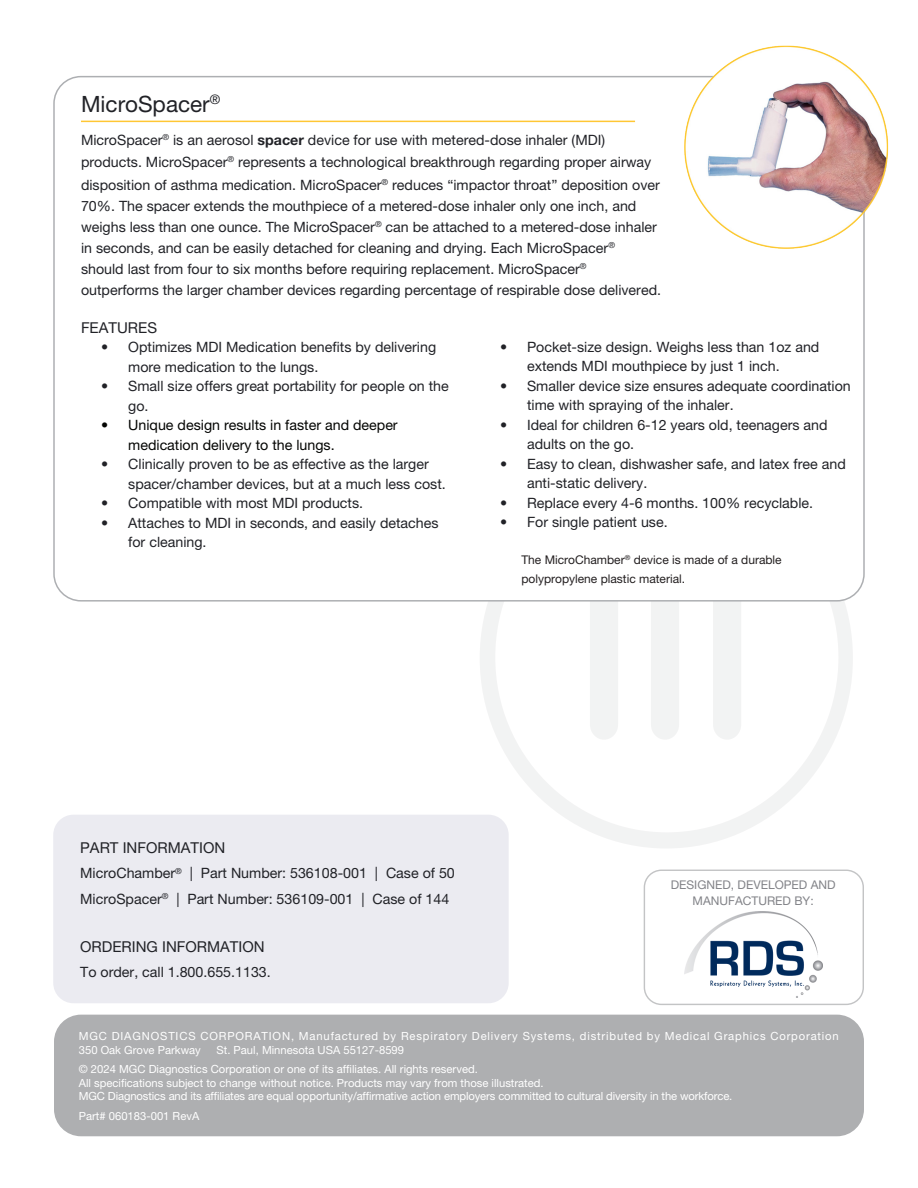
<style>
.page{position:relative;width:918px;height:1188px;background:#fff}
.page>*{position:absolute;margin:0;border:0;box-sizing:border-box;transform-origin:0 0}
.bodycopy_-_white{font:22.5px "Helvetica Neue LT Pro";color:#212227}
.bodycopy_-_white-2{font:15px "Helvetica Neue LT Pro";color:#212227}
.bodycopy_-_white-3{font:14.25px/19.5px "Helvetica Neue LT Pro";color:#212227}
.t1{font:14.25px/19.5px "Helvetica Neue LT Pro";color:#040503}
.bodycopy_-_white-4{font:12px/19.5px "Helvetica Neue LT Pro";color:#231f20}
.bodycopy_-_grey{font:12px/16.5px "Helvetica Neue LT Pro";color:#828388;text-align:center}
.address_block{font:11.25px/13.5px "Helvetica Neue LT Pro";color:#fff}
.address_block-2{font:11.25px/13.5px "Helvetica Neue LT Pro";letter-spacing:.075em;color:#fff}
.s1{font-weight:700}
.s2{color:#fff}
</style>
<div class="page">
<div style="left:54px;top:1015px;width:810px;height:121px;background:#aeafb1;border-radius:27px"></div>
<svg style="left:480px;top:596px;width:373px;height:252px"></svg>
<div style="left:590px;top:602px;width:28px;height:138px;background:#f2f3f3"></div>
<div style="left:651px;top:602px;width:28px;height:138px;background:#f2f3f3"></div>
<div style="left:713px;top:602px;width:28px;height:138px;background:#f2f3f3"></div>
<div style="left:54px;top:77px;width:810px;height:524px;background:#fff;border-radius:27px"></div>
<img style="left:676px;top:45px;width:213px;height:213px">
<hr style="left:81px;top:121px;width:554px;height:1px;background:#ffc734">
<div style="left:644px;top:870px;width:220px;height:135px;border:1px solid #aeafb1;border-radius:17px"></div>
<img style="left:685px;top:912px;width:138px;height:85px">
<div style="left:53px;top:815px;width:456px;height:188px;background:#ebebf1;border-radius:20px"></div>
<p class="bodycopy_-_white" style="left:81px;top:90px;width:141px">MicroSpacer<sup>®</sup></p>
<p class="bodycopy_-_white-3" style="left:81px;top:128px;width:580px;line-height:22.5px">MicroSpacer<sup>®</sup> is an aerosol <span class="s1">spacer</span> device for use with metered-dose inhaler (MDI) products. MicroSpacer<sup>®</sup> represents a technological breakthrough regarding proper airway disposition of asthma medication. MicroSpacer<sup>®</sup> reduces “impactor throat” deposition over</p>
<p class="bodycopy_-_white-3" style="left:81px;top:195px;width:638px;line-height:21px">70%. The spacer extends the mouthpiece of a metered-dose inhaler only one inch, and<br>weighs less than one ounce. The MicroSpacer<sup>®</sup> can be attached to a metered-dose inhaler<br>in seconds, and can be easily detached for cleaning and drying. Each MicroSpacer<sup>®<br></sup>should last from four to six months before requiring replacement. MicroSpacer<sup>®<br></sup>outperforms the larger chamber devices regarding percentage of respirable dose delivered.<span class="s2">chamber</span></p>
<p class="bodycopy_-_white-2" style="left:81px;top:318px;width:78px">FEATURES</p>
<p class="bodycopy_-_white-3" style="left:128px;top:337px;width:310px;text-indent:-27px">• Optimizes MDI Medication benefits by delivering more medication to the lungs.</p>
<p class="bodycopy_-_white-3" style="left:128px;top:376px;width:322px;text-indent:-27px">• Small size offers great portability for people on the go.</p>
<p class="t1" style="left:128px;top:415px;width:271px;text-indent:-27px">• Unique design results in faster and deeper medication delivery to the lungs.</p>
<p class="bodycopy_-_white-3" style="left:128px;top:454px;width:319px;text-indent:-27px">• Clinically proven to be as effective as the larger spacer/chamber devices, but at a much less cost.</p>
<p class="bodycopy_-_white-3" style="left:101px;top:493px;width:263px">• Compatible with most MDI products.</p>
<p class="bodycopy_-_white-3" style="left:128px;top:513px;width:312px;text-indent:-27px">• Attaches to MDI in seconds, and easily detaches for cleaning.</p>
<p class="bodycopy_-_white-3" style="left:527px;top:337px;width:294px;text-indent:-27px">• Pocket-size design. Weighs less than 1oz and extends MDI mouthpiece by just 1 inch.</p>
<p class="bodycopy_-_white-3" style="left:527px;top:376px;width:325px;text-indent:-27px">• Smaller device size ensures adequate coordination time with spraying of the inhaler.</p>
<p class="bodycopy_-_white-3" style="left:527px;top:415px;width:302px;text-indent:-27px">• Ideal for children 6-12 years old, teenagers and adults on the go.</p>
<p class="bodycopy_-_white-3" style="left:527px;top:454px;width:320px;text-indent:-27px">• Easy to clean, dishwasher safe, and latex free and anti-static delivery.</p>
<p class="bodycopy_-_white-3" style="left:500px;top:493px;width:315px">• Replace every 4-6 months. 100% recyclable.</p>
<p class="bodycopy_-_white-3" style="left:500px;top:512px;width:169px">• For single patient use.</p>
<p class="bodycopy_-_white-4" style="left:521px;top:550px;width:262px">The MicroChamber<sup>®</sup> device is made of a durable polypropylene plastic material.</p>
<p class="bodycopy_-_white-2" style="left:80px;top:838px;width:147px">PART INFORMATION</p>
<p class="bodycopy_-_white-3" style="left:80px;top:863px;width:376px">MicroChamber<sup>®</sup> | Part Number: 536108-001 | Case of 50</p>
<p class="bodycopy_-_white-3" style="left:80px;top:889px;width:371px">MicroSpacer<sup>®</sup> | Part Number: 536109-001 | Case of 144</p>
<p class="bodycopy_-_white-2" style="left:80px;top:937px;width:186px">ORDERING INFORMATION</p>
<p class="bodycopy_-_white-3" style="left:80px;top:962px;width:192px">To order, call 1.800.655.1133.</p>
<p class="bodycopy_-_grey" style="left:671px;top:876px;width:166px">DESIGNED, DEVELOPED AND<br>MANUFACTURED BY:</p>
<p class="address_block-2" style="left:79px;top:1029px;width:762px">MGC DIAGNOSTICS CORPORATION, Manufactured by Respiratory Delivery Systems, distributed by Medical Graphics Corporation<br>350 Oak Grove Parkway</p>
<p class="address_block" style="left:217px;top:1043px;width:189px">St. Paul, Minnesota USA 55127-8599</p>
<p class="address_block" style="left:79px;top:1062px;width:655px">© 2024 MGC Diagnostics Corporation or one of its affiliates. All rights reserved.<br>All specifications subject to change without notice. Products may vary from those illustrated.<br>MGC Diagnostics and its affiliates are equal opportunity/affirmative action employers committed to cultural diversity in the workforce.</p>
<p class="address_block" style="left:79px;top:1109px;width:122px">Part# 060183-001 RevA</p>
</div>
